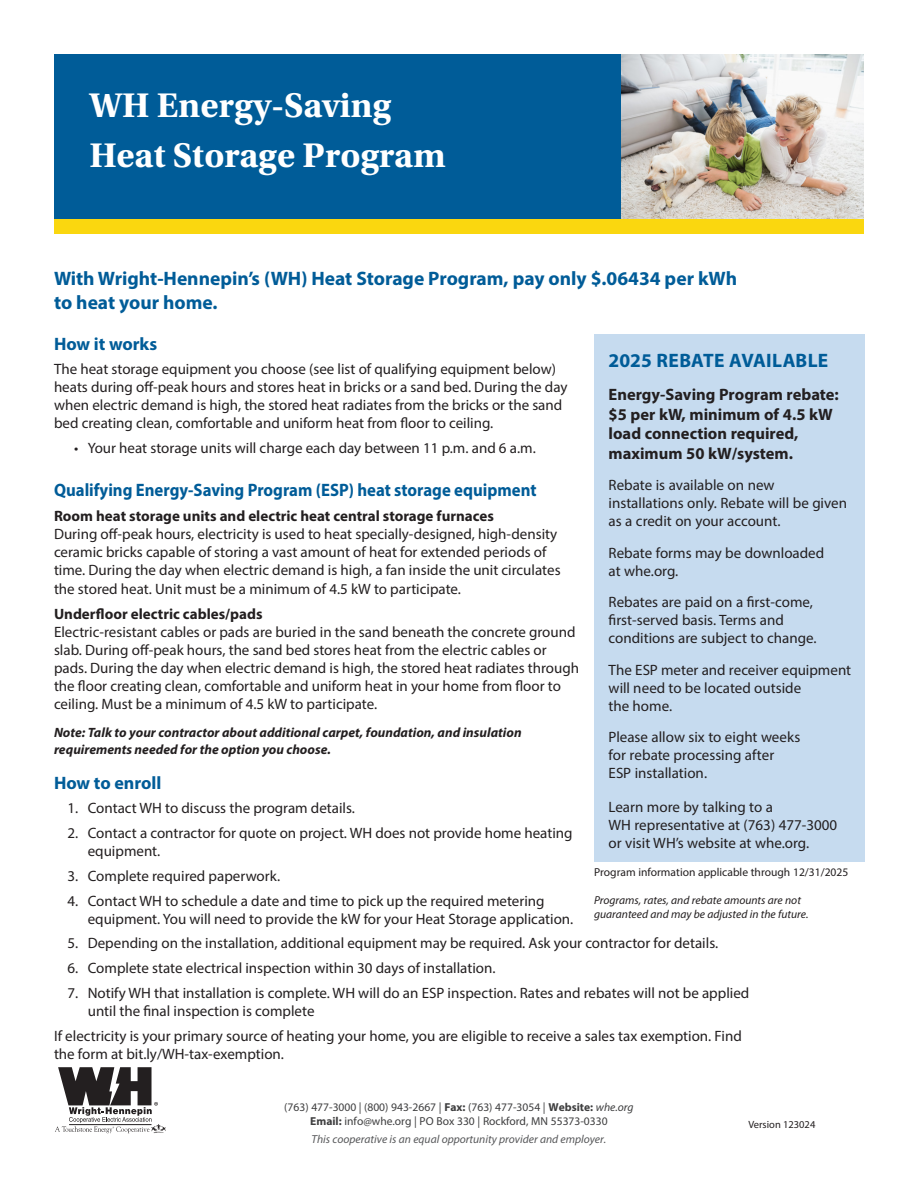
<style>
.page{position:relative;width:918px;height:1188px;background:#fff}
.page>*{position:absolute;margin:0;border:0;box-sizing:border-box;transform-origin:0 0}
.t1{font:700 36px/49.5px "Utopia Std";color:#fff}
.t2{font:700 19.5px/24px "Myriad Pro";color:#005c98}
.t3{font:700 18px "Myriad Pro";color:#005c98;scale:.93 1}
.t4{font:700 18px "Myriad Pro";color:#005c98}
.t5{font:700 16.5px/19.5px "Myriad Pro";color:#231f20}
.t6{font:15px/18px "Myriad Pro";color:#231f20}
.t7{font:700 15px "Myriad Pro";color:#231f20}
.t8{font:italic 700 13.5px/16.5px "Myriad Pro";color:#231f20}
.t9{font:11.55px "Myriad Pro";color:#3e3e3f}
.t10{font:italic 11.55px/13.8px "Myriad Pro";color:#231f20}
.t11{font:italic 11.55px "Myriad Pro";color:#57585a}
.t12{font:11.55px "Myriad Pro";color:#231f20}
.t13{font:10.5px "Myriad Pro";color:#231f20}
.s1{font-weight:700}
.s2{font-style:italic}
</style>
<div class="page">
<img style="left:621px;top:54px;width:243px;height:165px">
<div style="left:54px;top:54px;width:567px;height:166px;background:#005c98"></div>
<div style="left:594px;top:335px;width:270px;height:527px;background:#c6dbef"></div>
<div style="left:54px;top:219px;width:810px;height:14px;background:#fad70f"></div>
<svg style="left:55px;top:1067px;width:111px;height:66px"></svg>
<p class="t1" style="left:89px;top:81px;width:358px">WH Energy-Saving<br>Heat Storage Program</p>
<p class="t2" style="left:54px;top:266px;width:685px">With Wright-Hennepin’s (WH) Heat Storage Program, pay only $.06434 per kWh to heat your home.</p>
<p class="t4" style="left:54px;top:332px;width:105px">How it works</p>
<p class="t6" style="left:54px;top:360px;width:515px">The heat storage equipment you choose (see list of qualifying equipment below) heats during off-peak hours and stores heat in bricks or a sand bed. During the day when electric demand is high, the stored heat radiates from the bricks or the sand bed creating clean, comfortable and uniform heat from floor to ceiling.</p>
<p class="t6" style="left:74px;top:439px;width:463px">• Your heat storage units will charge each day between 11 p.m. and 6 a.m.</p>
<p class="t2" style="left:609px;top:348px;width:221px">2025 REBATE AVAILABLE</p>
<p class="t5" style="left:609px;top:384px;width:232px">Energy-Saving Program rebate: $5 per kW, minimum of 4.5 kW load connection required, maximum 50 kW/system.</p>
<p class="t6" style="left:609px;top:476px;width:240px">Rebate is available on new installations only. Rebate will be given as a credit on your account.</p>
<p class="t6" style="left:609px;top:543px;width:217px">Rebate forms may be downloaded at whe.org.</p>
<p class="t6" style="left:609px;top:593px;width:209px">Rebates are paid on a first-come, first-served basis. Terms and conditions are subject to change.</p>
<p class="t6" style="left:609px;top:660px;width:244px">The ESP meter and receiver equipment will need to be located outside<br>the home.</p>
<p class="t6" style="left:609px;top:728px;width:194px">Please allow six to eight weeks for rebate processing after<br>ESP installation.</p>
<p class="t6" style="left:609px;top:798px;width:230px">Learn more by talking to a<br>WH representative at (763) 477-3000 or visit WH’s website at whe.org.</p>
<p class="t3" style="left:54px;top:478px;width:520px">Qualifying Energy-Saving Program (ESP) heat storage equipment</p>
<p class="t7" style="left:54px;top:506px;width:441px">Room heat storage units and electric heat central storage furnaces</p>
<p class="t6" style="left:54px;top:525px;width:508px">During off-peak hours, electricity is used to heat specially-designed, high-density ceramic bricks capable of storing a vast amount of heat for extended periods of time. During the day when electric demand is high, a fan inside the unit circulates</p>
<p class="t6" style="left:54px;top:580px;width:409px">the stored heat. Unit must be a minimum of 4.5 kW to participate.</p>
<p class="t7" style="left:54px;top:604px;width:210px">Underfloor electric cables/pads</p>
<p class="t6" style="left:54px;top:623px;width:527px">Electric-resistant cables or pads are buried in the sand beneath the concrete ground slab. During off-peak hours, the sand bed stores heat from the electric cables or pads. During the day when electric demand is high, the stored heat radiates through the floor creating clean, comfortable and uniform heat in your home from floor to ceiling. Must be a minimum of 4.5 kW to participate.</p>
<p class="t8" style="left:54px;top:724px;width:469px">Note: Talk to your contractor about additional carpet, foundation, and insulation requirements needed for the option you choose.</p>
<p class="t4" style="left:54px;top:771px;width:109px">How to enroll</p>
<p class="t6" style="left:68px;top:799px;width:289px">1. Contact WH to discuss the program details.</p>
<p class="t6" style="left:88px;top:824px;width:486px;text-indent:-20px">2. Contact a contractor for quote on project. WH does not provide home heating equipment.</p>
<p class="t6" style="left:68px;top:867px;width:214px">3. Complete required paperwork.</p>
<p class="t6" style="left:88px;top:891px;width:487px;text-indent:-20px">4. Contact WH to schedule a date and time to pick up the required metering equipment. You will need to provide the kW for your Heat Storage application.</p>
<p class="t6" style="left:68px;top:934px;width:652px">5. Depending on the installation, additional equipment may be required. Ask your contractor for details.</p>
<p class="t6" style="left:68px;top:959px;width:430px">6. Complete state electrical inspection within 30 days of installation.</p>
<p class="t6" style="left:88px;top:984px;width:663px;text-indent:-20px">7. Notify WH that installation is complete. WH will do an ESP inspection. Rates and rebates will not be applied until the final inspection is complete</p>
<p class="t6" style="left:54px;top:1026px;width:689px">If electricity is your primary source of heating your home, you are eligible to receive a sales tax exemption. Find the form at bit.ly/WH-tax-exemption.</p>
<p class="t12" style="left:594px;top:865px;width:256px">Program information applicable through 12/31/2025</p>
<p class="t10" style="left:594px;top:893px;width:216px">Programs, rates, and rebate amounts are not guaranteed and may be adjusted in the future.</p>
<p class="t9" style="left:284px;top:1100px;width:351px">(763) 477-3000 | (800) 943-2667 | <span class="s1">Fax:</span> (763) 477-3054 | <span class="s1">Website:</span> <span class="s2">whe.org</span></p>
<p class="t9" style="left:310px;top:1114px;width:299px"><span class="s1">Email:</span> info@whe.org | PO Box 330 | Rockford, MN 55373-0330</p>
<p class="t11" style="left:312px;top:1132px;width:296px">This cooperative is an equal opportunity provider and employer.</p>
<p class="t13" style="left:748px;top:1118px;width:68px">Version 123024</p>
</div>
